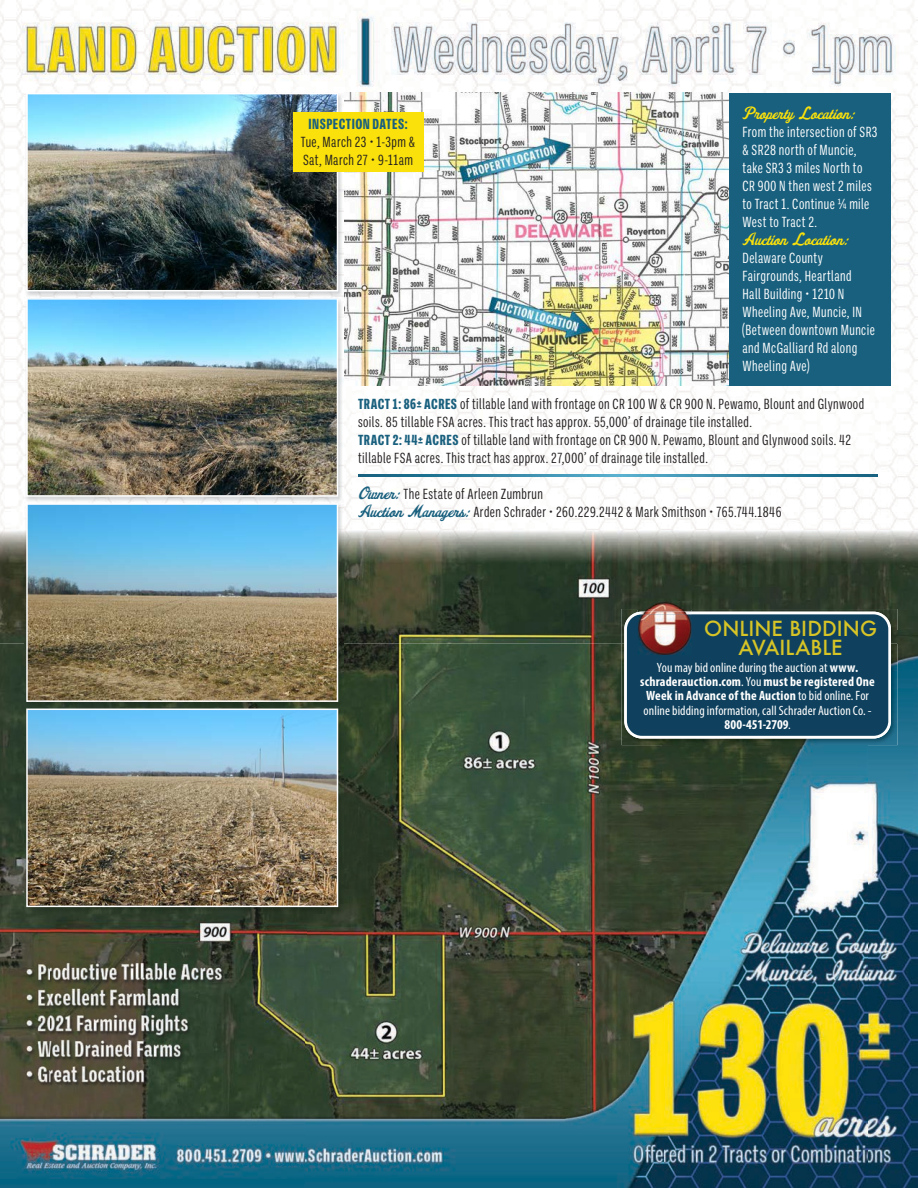
<style>
.page{position:relative;width:918px;height:1188px;background:#fff}
.page>*{position:absolute;margin:0;border:0;box-sizing:border-box;transform-origin:0 0}
.t1{font:500 20.25px/18.6px "Futura";letter-spacing:.005em;color:#d7c426;text-align:center}
.t2{font:16.5px "Fenway Park JF";color:#fae10b}
.t3{font:condensed 15px/18px "Ballinger X";letter-spacing:.03em;color:#231f20}
.t4{font:condensed 15px/18px "Ballinger X";letter-spacing:.03em;color:#fff}
.t5{font:800 condensed 15px "Ballinger X";letter-spacing:.035em;color:#19607e}
.t6{font:condensed 13.5px/14.2px "Myriad Pro";letter-spacing:.005em;color:#fff;text-align:center}
.s1{font-weight:800;color:#19607e}
.s2{font-family:"Fenway Park JF";font-stretch:normal;font-size:16.5px;color:#19607e}
.s3{font-weight:700}
</style>
<div class="page">
<img style="left:343px;top:100px;width:13px;height:430px">
<img style="left:715px;top:94px;width:203px;height:436px">
<img style="left:356px;top:385px;width:359px;height:145px">
<img style="left:0;top:530px;width:24px;height:114px">
<img style="left:343px;top:530px;width:320px;height:114px">
<img style="left:663px;top:530px;width:255px;height:101px">
<img style="left:898px;top:631px;width:20px;height:13px">
<img style="left:0;top:0;width:918px;height:93px">
<img style="left:0;top:644px;width:51px;height:544px">
<img style="left:306px;top:644px;width:357px;height:544px">
<img style="left:868px;top:644px;width:50px;height:544px">
<img style="left:663px;top:745px;width:205px;height:443px">
<img style="left:51px;top:913px;width:255px;height:275px">
<img style="left:24px;top:92px;width:319px;height:821px">
<img style="left:26px;top:93px;width:312px;height:198px">
<img style="left:345px;top:93px;width:384px;height:292px">
<img style="left:26px;top:298px;width:312px;height:199px">
<svg style="left:26px;top:503px;width:312px;height:199px;background:#829b99"></svg>
<img style="left:26px;top:709px;width:312px;height:198px">
<div style="left:729px;top:93px;width:162px;height:292px;background:#19607e"></div>
<div style="left:293px;top:112px;width:130px;height:59px;background:#fae10b"></div>
<img style="left:622px;top:609px;width:276px;height:136px">
<svg style="left:624px;top:612px;width:267px;height:127px;background:#1d4c67"></svg>
<img style="left:638px;top:601px;width:54px;height:54px">
<img style="left:638px;top:612px;width:54px;height:3px">
<svg style="left:358px;top:475px;width:520px;height:1px"></svg>
<p class="t2" style="left:742px;top:103px;width:115px">Property Location:</p>
<p class="t4" style="left:742px;top:123px;width:137px">From the intersection of SR3 &amp; SR28 north of Muncie, take SR3 3 miles North to<br>CR 900 N then west 2 miles to Tract 1. Continue ¼ mile<br>West to Tract 2.</p>
<p class="t2" style="left:742px;top:229px;width:108px">Auction Location:</p>
<p class="t4" style="left:742px;top:249px;width:134px">Delaware County<br>Fairgrounds, Heartland<br>Hall Building • 1210 N<br>Wheeling Ave, Muncie, IN (Between downtown Muncie and McGalliard Rd along<br>Wheeling Ave)</p>
<p class="t3" style="left:358px;top:395px;width:508px"><span class="s1">TRACT 1: 86± ACRES</span> of tillable land with frontage on CR 100 W &amp; CR 900 N. Pewamo, Blount and Glynwood soils. 85 tillable FSA acres. This tract has approx. 55,000’ of drainage tile installed.<br><span class="s1">TRACT 2: 44± ACRES</span> of tillable land with frontage on CR 900 N. Pewamo, Blount and Glynwood soils. 42 tillable FSA acres. This tract has approx. 27,000’ of drainage tile installed.</p>
<p class="t3" style="left:358px;top:485px;width:425px"><span class="s2">Owner:</span> The Estate of Arleen Zumbrun<br><span class="s2">Auction Managers:</span> Arden Schrader • 260.229.2442 &amp; Mark Smithson • 765.744.1846</p>
<p class="t5" style="left:308px;top:115px;width:101px">INSPECTION DATES:</p>
<p class="t3" style="left:301px;top:133px;width:116px">Tue, March 23 • 1-3pm &amp;<br>Sat, March 27 • 9-11am</p>
<h1 class="t1" style="left:704px;top:619px;width:174px">ONLINE BIDDING<br>AVAILABLE</h1>
<p class="t6" style="left:640px;top:660px;width:236px">You may bid online during the auction at <span class="s3">www. schraderauction.com</span>. You <span class="s3">must be registered One Week in Advance of the Auction</span> to bid online. For online bidding information, call Schrader Auction Co. - <span class="s3">800-451-2709</span>.</p>
</div>
